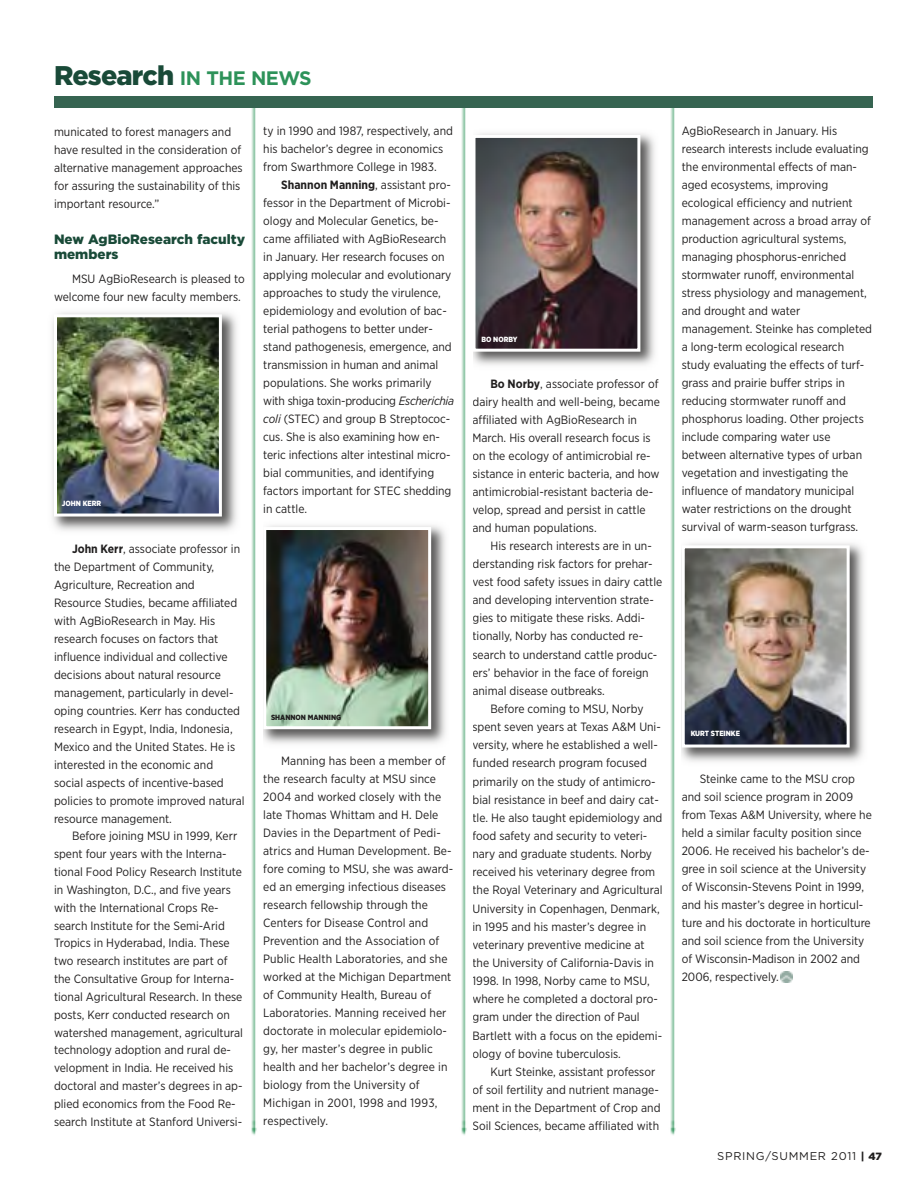
<style>
.page{position:relative;width:918px;height:1188px;background:#fff}
.page>*{position:absolute;margin:0;border:0;box-sizing:border-box;transform-origin:0 0}
.t1{font:700 19.5px "Gotham";letter-spacing:-.03em;color:#2d9259}
.t2{font:900 13.5px/15px "Gotham";color:#194a38}
.t3{font:12px/18px "Gotham Narrow";color:#211f1f}
.t4{font:11.25px "Gotham";letter-spacing:.065em;color:#211f1f}
.t5{font:900 7.5px "Gotham Narrow";color:#fff}
.t6{font:900 7.5px "Gotham Narrow";color:#211f1f}
.s1{font-weight:900;font-size:27px;color:#194a38}
.s2{font-weight:700}
.s3{font-style:italic}
.s4{font-weight:900;font-size:10.5px}
</style>
<div class="page">
<img style="left:473px;top:133px;width:182px;height:232px">
<img style="left:476px;top:139px;width:160px;height:209px">
<div style="left:472px;top:135px;width:168px;height:217px;border:3px solid #fff"></div>
<img style="left:52px;top:312px;width:185px;height:219px">
<img style="left:58px;top:318px;width:160px;height:195px">
<div style="left:54px;top:314px;width:168px;height:203px;border:3px solid #fff"></div>
<img style="left:263px;top:525px;width:183px;height:219px">
<img style="left:267px;top:531px;width:160px;height:194px">
<div style="left:263px;top:527px;width:168px;height:202px;border:3px solid #fff"></div>
<img style="left:681px;top:543px;width:183px;height:219px">
<img style="left:686px;top:549px;width:160px;height:195px">
<div style="left:682px;top:545px;width:168px;height:203px;border:3px solid #fff"></div>
<svg style="left:781px;top:971px;width:12px;height:12px"></svg>
<img style="left:251px;top:108px;width:6px;height:1027px">
<img style="left:461px;top:108px;width:6px;height:1027px">
<img style="left:670px;top:108px;width:6px;height:1027px">
<div style="left:54px;top:96px;width:819px;height:12px;background:#366451"></div>
<h1 class="t1" style="left:54px;top:70px;width:259px"><span class="s1">Research</span> IN THE NEWS</h1>
<p class="t3" style="left:54px;top:123px;width:190px">municated to forest managers and have resulted in the consideration of alternative management approaches for assuring the sustainability of this important resource.”</p>
<p class="t2" style="left:54px;top:232px;width:193px">New AgBioResearch faculty members</p>
<p class="t3" style="left:54px;top:270px;width:192px;text-indent:18px">MSU AgBioResearch is pleased to welcome four new faculty members.</p>
<p class="t5" style="left:62px;top:501px;width:41px">JOHN KERR</p>
<p class="t3" style="left:54px;top:540px;width:192px;text-indent:18px"><span class="s2">John Kerr</span>, associate professor in the Department of Community, Agriculture, Recreation and Resource Studies, became affiliated with AgBioResearch in May. His research focuses on factors that influence individual and collective decisions about natural resource management, particularly in devel&shy;oping countries. Kerr has conducted research in Egypt, India, Indonesia, Mexico and the United States. He is interested in the economic and social aspects of incentive-based policies to promote improved natural resource management.</p>
<p class="t3" style="left:54px;top:828px;width:190px;text-indent:18px">Before joining MSU in 1999, Kerr spent four years with the Interna&shy;tional Food Policy Research Institute in Washington, D.C., and five years with the International Crops Re&shy;search Institute for the Semi-Arid Tropics in Hyderabad, India. These two research institutes are part of the Consultative Group for Interna&shy;tional Agricultural Research. In these posts, Kerr conducted research on watershed management, agricultural technology adoption and rural de&shy;velopment in India. He received his doctoral and master’s degrees in ap&shy;plied economics from the Food Re&shy;search Institute at Stanford Universi-</p>
<p class="t3" style="left:263px;top:123px;width:191px">ty in 1990 and 1987, respectively, and his bachelor’s degree in economics from Swarthmore College in 1983.</p>
<p class="t3" style="left:263px;top:177px;width:193px;text-indent:18px"><span class="s2">Shannon Manning</span>, assistant pro&shy;fessor in the Department of Microbi&shy;ology and Molecular Genetics, be&shy;came affiliated with AgBioResearch in January. Her research focuses on applying molecular and evolutionary approaches to study the virulence, epidemiology and evolution of bac&shy;terial pathogens to better under&shy;stand pathogenesis, emergence, and transmission in human and animal populations. She works primarily with shiga toxin-producing <span class="s3">Escherichia coli</span> (STEC) and group B Streptococ&shy;cus. She is also examining how en&shy;teric infections alter intestinal micro&shy;bial communities, and identifying factors important for STEC shedding in cattle.</p>
<p class="t6" style="left:271px;top:714px;width:72px">SHANNON MANNING</p>
<p class="t3" style="left:263px;top:753px;width:192px;text-indent:18px">Manning has been a member of the research faculty at MSU since<br>2004 and worked closely with the late Thomas Whittam and H. Dele<br>Davies in the Department of Pedi&shy;atrics and Human Development. Be&shy;fore coming to MSU, she was award&shy;ed an emerging infectious diseases research fellowship through the<br>Centers for Disease Control and<br>Prevention and the Association of<br>Public Health Laboratories, and she worked at the Michigan Department of Community Health, Bureau of<br>Laboratories. Manning received her doctorate in molecular epidemiolo&shy;gy, her master’s degree in public health and her bachelor’s degree in biology from the University of<br>Michigan in 2001, 1998 and 1993, respectively.</p>
<p class="t5" style="left:482px;top:337px;width:38px">BO NORBY</p>
<p class="t3" style="left:472px;top:375px;width:189px;text-indent:18px"><span class="s2">Bo Norby</span>, associate professor of dairy health and well-being, became affiliated with AgBioResearch in March. His overall research focus is on the ecology of antimicrobial re&shy;sistance in enteric bacteria, and how antimicrobial-resistant bacteria de&shy;velop, spread and persist in cattle and human populations.</p>
<p class="t3" style="left:490px;top:537px;width:163px">His research interests are in un-</p>
<p class="t3" style="left:472px;top:555px;width:182px">derstanding risk factors for prehar-</p>
<p class="t3" style="left:472px;top:574px;width:191px">vest food safety issues in dairy cattle</p>
<p class="t3" style="left:472px;top:592px;width:183px">and developing intervention strate-</p>
<p class="t3" style="left:472px;top:610px;width:174px">gies to mitigate these risks. Addi-</p>
<p class="t3" style="left:472px;top:628px;width:172px">tionally, Norby has conducted re-</p>
<p class="t3" style="left:472px;top:646px;width:186px">search to understand cattle produc-</p>
<p class="t3" style="left:472px;top:664px;width:178px">ers’ behavior in the face of foreign</p>
<p class="t3" style="left:472px;top:682px;width:134px">animal disease outbreaks.</p>
<p class="t3" style="left:490px;top:701px;width:155px">Before coming to MSU, Norby</p>
<p class="t3" style="left:472px;top:719px;width:190px">spent seven years at Texas A&amp;M Uni-</p>
<p class="t3" style="left:472px;top:737px;width:187px">versity, where he established a well-</p>
<p class="t3" style="left:472px;top:755px;width:176px">funded research program focused</p>
<p class="t3" style="left:472px;top:773px;width:185px">primarily on the study of antimicro-</p>
<p class="t3" style="left:472px;top:791px;width:188px">bial resistance in beef and dairy cat-</p>
<p class="t3" style="left:472px;top:809px;width:191px">tle. He also taught epidemiology and</p>
<p class="t3" style="left:472px;top:828px;width:176px">food safety and security to veteri-</p>
<p class="t3" style="left:472px;top:846px;width:181px">nary and graduate students. Norby</p>
<p class="t3" style="left:472px;top:864px;width:184px">received his veterinary degree from</p>
<p class="t3" style="left:472px;top:882px;width:192px">the Royal Veterinary and Agricultural</p>
<p class="t3" style="left:472px;top:900px;width:189px">University in Copenhagen, Denmark,</p>
<p class="t3" style="left:472px;top:918px;width:175px">in 1995 and his master’s degree in</p>
<p class="t3" style="left:472px;top:936px;width:174px">veterinary preventive medicine at</p>
<p class="t3" style="left:472px;top:955px;width:183px">the University of California-Davis in</p>
<p class="t3" style="left:472px;top:973px;width:179px">1998. In 1998, Norby came to MSU,</p>
<p class="t3" style="left:472px;top:991px;width:187px">where he completed a doctoral pro-</p>
<p class="t3" style="left:472px;top:1009px;width:169px">gram under the direction of Paul</p>
<p class="t3" style="left:472px;top:1027px;width:191px">Bartlett with a focus on the epidemi-</p>
<p class="t3" style="left:472px;top:1045px;width:150px">ology of bovine tuberculosis.</p>
<p class="t3" style="left:490px;top:1063px;width:166px">Kurt Steinke, assistant professor</p>
<p class="t3" style="left:472px;top:1081px;width:188px">of soil fertility and nutrient manage-</p>
<p class="t3" style="left:472px;top:1099px;width:190px">ment in the Department of Crop and</p>
<p class="t3" style="left:472px;top:1117px;width:188px">Soil Sciences, became affiliated with</p>
<p class="t3" style="left:682px;top:123px;width:192px">AgBioResearch in January. His research interests include evaluating the environmental effects of man&shy;aged ecosystems, improving ecological efficiency and nutrient management across a broad array of production agricultural systems, managing phosphorus-enriched stormwater runoff, environmental stress physiology and management, and drought and water management. Steinke has completed a long-term ecological research study evaluating the effects of turf&shy;grass and prairie buffer strips in reducing stormwater runoff and phosphorus loading. Other projects include comparing water use between alternative types of urban vegetation and investigating the influence of mandatory municipal water restrictions on the drought survival of warm-season turfgrass.</p>
<p class="t5" style="left:691px;top:730px;width:51px">KURT STEINKE</p>
<p class="t3" style="left:682px;top:771px;width:192px;text-indent:18px">Steinke came to the MSU crop and soil science program in 2009 from Texas A&amp;M University, where he held a similar faculty position since 2006. He received his bachelor’s de&shy;gree in soil science at the University of Wisconsin-Stevens Point in 1999, and his master’s degree in horticul&shy;ture and his doctorate in horticulture and soil science from the University of Wisconsin-Madison in 2002 and 2006, respectively.</p>
<p class="t4" style="left:717px;top:1152px;width:166px">SPRING/SUMMER 2011 <span class="s4">| 47</span></p>
</div>
